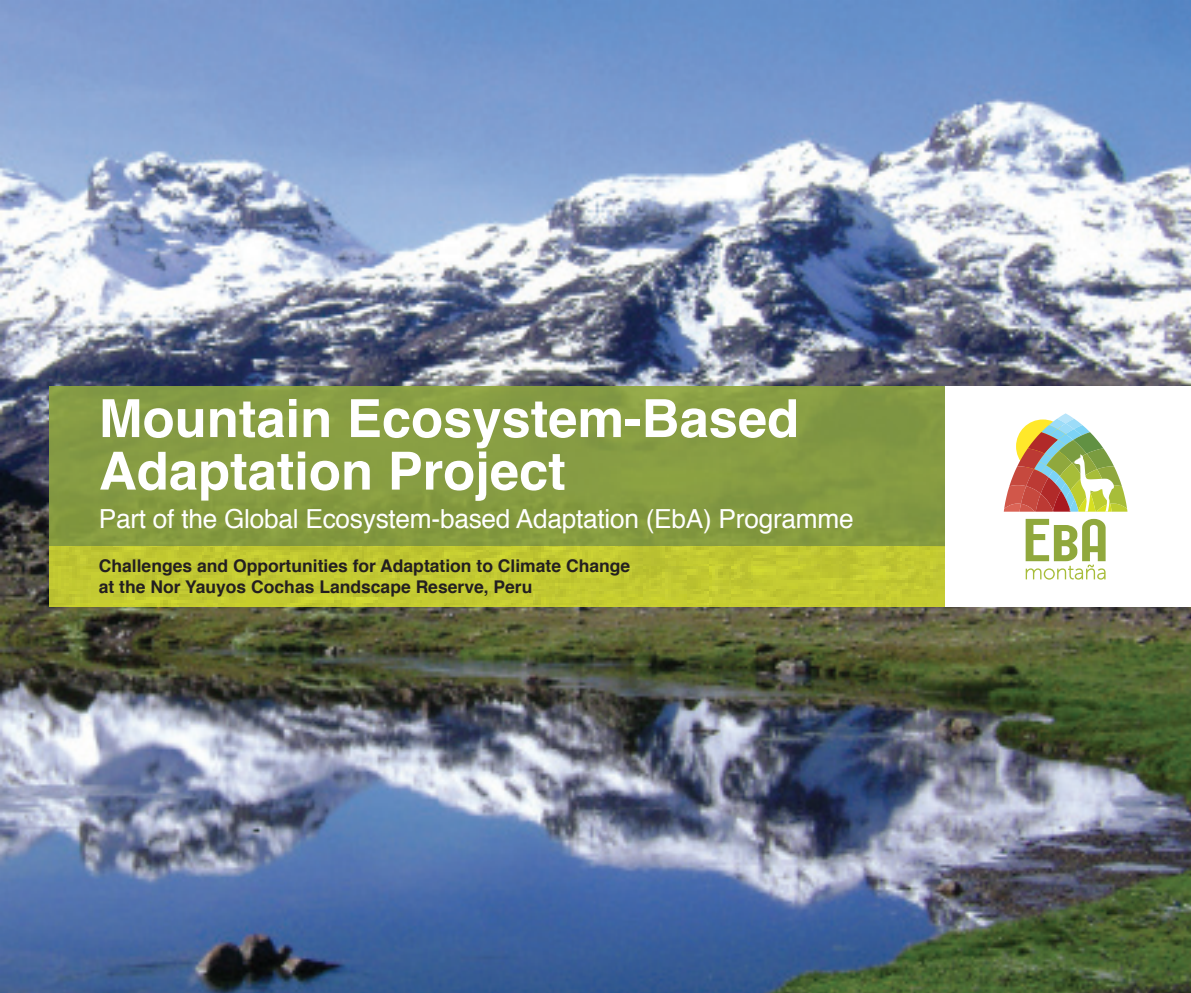
<style>
.page{position:relative;width:1191px;height:993px;background:#fff}
.page>*{position:absolute;margin:0;border:0;box-sizing:border-box;transform-origin:0 0}
.t1{font:700 52.5px/52.5px "Helvetica";color:#fff}
.t2{font:26.25px "Helvetica";letter-spacing:-.01em;color:#fff}
.t3{font:700 17.5px/21px "Helvetica";color:#231f20}
</style>
<div class="page">
<img style="left:0;top:0;width:1191px;height:992px">
<img style="left:50px;top:386px;width:895px;height:220px">
<div style="left:945px;top:386px;width:246px;height:220px;background:#fff"></div>
<svg style="left:1025px;top:518px;width:80px;height:61px"></svg>
<svg style="left:1057px;top:413px;width:17px;height:10px"></svg>
<svg style="left:1003px;top:418px;width:124px;height:93px"></svg>
<h1 class="t1" style="left:99px;top:393px;width:702px">Mountain Ecosystem-Based<br>Adaptation Project</h1>
<h2 class="t2" style="left:99px;top:498px;width:756px">Part of the Global Ecosystem-based Adaptation (EbA) Programme</h2>
<p class="t3" style="left:99px;top:555px;width:533px">Challenges and Opportunities for Adaptation to Climate Change at the Nor Yauyos Cochas Landscape Reserve, Peru</p>
</div>
